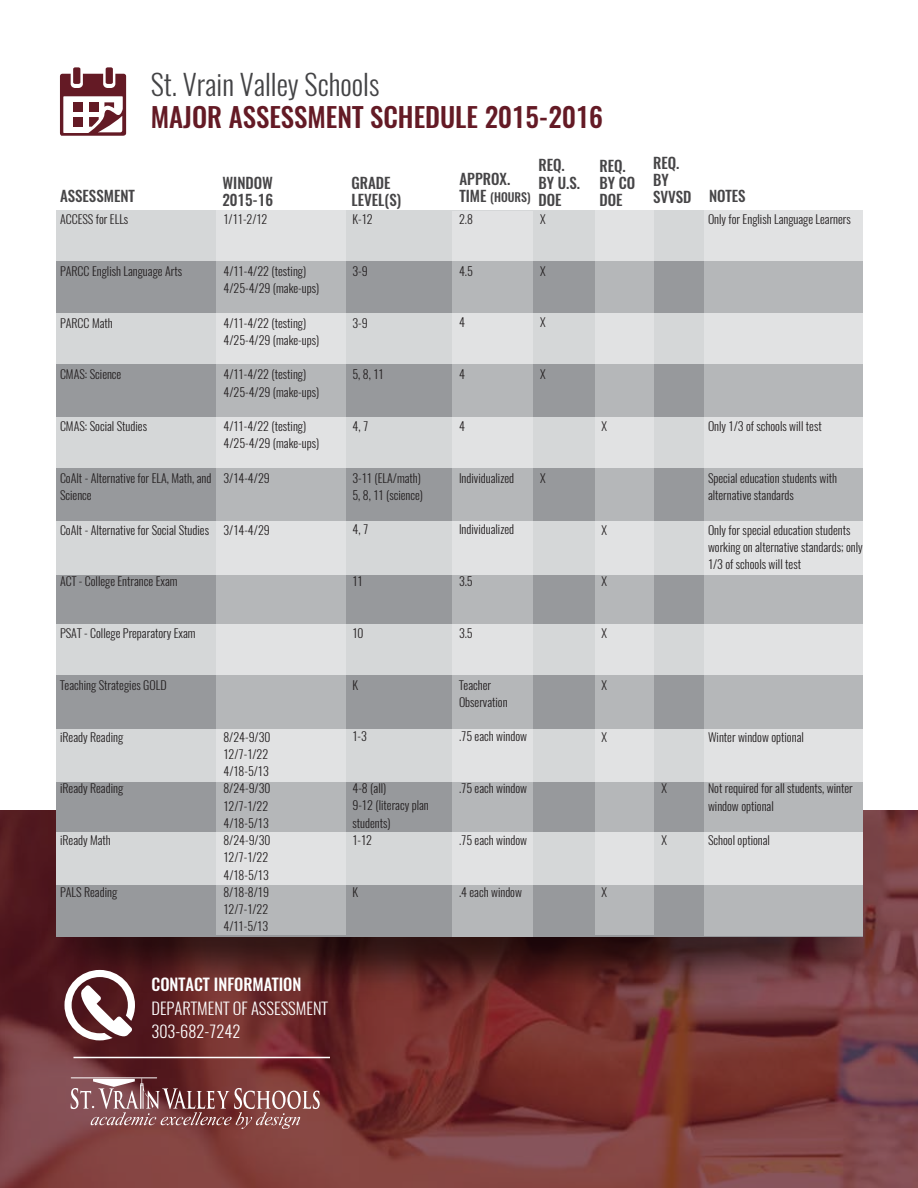
<style>
.page{position:relative;width:918px;height:1188px;background:#fff}
.page>*{position:absolute;margin:0;border:0;box-sizing:border-box;transform-origin:0 0}
.t1{font:300 28.5px "Oswald";color:#434345}
.t2{font:500 27px "Oswald";color:#641a25}
.t3{font:300 16.5px/23.7px "Oswald";color:#fff}
.t4{font:500 16.5px "Oswald";color:#fff}
.t5{font:500 15px/17.2px "Oswald";color:#464547}
.t6{font:300 12px/17.2px "Oswald";color:#231f20}
.t7{font:500 12px "Oswald";color:#464547}
.s1{font-size:15px}
</style>
<div class="page">
<img style="left:0;top:810px;width:918px;height:378px">
<img style="left:21px;top:864px;width:890px;height:149px">
<div style="left:56px;top:211px;width:807px;height:725px;background:#97999c"></div>
<div style="left:56px;top:211px;width:807px;height:50px;background:#d5d7d8"></div>
<div style="left:56px;top:313px;width:807px;height:51px;background:#d5d7d8"></div>
<div style="left:56px;top:418px;width:807px;height:50px;background:#d5d7d8"></div>
<div style="left:56px;top:521px;width:807px;height:54px;background:#d5d7d8"></div>
<div style="left:56px;top:625px;width:807px;height:50px;background:#d5d7d8"></div>
<div style="left:56px;top:729px;width:807px;height:52px;background:#d5d7d8"></div>
<div style="left:56px;top:832px;width:807px;height:52px;background:#d5d7d8"></div>
<svg style="left:217px;top:210px;width:129px;height:725px;fill:#e1e2e3"></svg>
<svg style="left:452px;top:211px;width:81px;height:726px;fill:#e1e2e3"></svg>
<svg style="left:596px;top:210px;width:58px;height:725px;fill:#e1e2e3"></svg>
<svg style="left:704px;top:210px;width:159px;height:726px;fill:#e1e2e3"></svg>
<hr style="left:71px;top:1077px;width:86px;height:1px;background:#fff">
<svg style="left:71px;top:1078px;width:249px;height:51px;background:#905d5d"></svg>
<hr style="left:74px;top:1057px;width:256px;height:1px;background:#fff">
<div style="left:73px;top:67px;width:7px;height:17px;background:#641a25;border-radius:2px"></div>
<div style="left:106px;top:67px;width:7px;height:17px;background:#641a25;border-radius:2px"></div>
<svg style="left:60px;top:74px;width:66px;height:62px"></svg>
<svg style="left:64px;top:970px;width:71px;height:70px"></svg>
<p class="t5" style="left:60px;top:188px;width:76px">ASSESSMENT</p>
<p class="t6" style="left:60px;top:211px;width:70px">ACCESS for ELLs</p>
<h1 class="t1" style="left:151px;top:65px;width:230px">St. Vrain Valley Schools</h1>
<h2 class="t2" style="left:151px;top:98px;width:454px">MAJOR ASSESSMENT SCHEDULE 2015-2016</h2>
<p class="t5" style="left:222px;top:174px;width:52px">WINDOW<br>2015-16</p>
<p class="t5" style="left:351px;top:175px;width:51px">GRADE<br>LEVEL(S)</p>
<p class="t5" style="left:459px;top:171px;width:52px">APPROX.</p>
<p class="t7" style="left:459px;top:189px;width:73px"><span class="s1">TIME</span> (HOURS)</p>
<p class="t6" style="left:224px;top:211px;width:45px">1/11-2/12</p>
<p class="t6" style="left:353px;top:211px;width:22px">K-12</p>
<p class="t6" style="left:459px;top:210px;width:15px">2.8</p>
<p class="t5" style="left:539px;top:157px;width:43px">REQ.<br>BY U.S.<br>DOE</p>
<p class="t5" style="left:600px;top:158px;width:37px">REQ.<br>BY CO<br>DOE</p>
<p class="t5" style="left:653px;top:155px;width:94px;line-height:16.8px">REQ.<br>BY<br>SVVSD NOTES</p>
<p class="t6" style="left:540px;top:210px;width:7px">X</p>
<p class="t6" style="left:708px;top:211px;width:144px">Only for English Language Learners</p>
<p class="t6" style="left:60px;top:263px;width:124px">PARCC English Language Arts</p>
<p class="t6" style="left:60px;top:314px;width:54px">PARCC Math</p>
<p class="t6" style="left:60px;top:366px;width:63px">CMAS: Science</p>
<p class="t6" style="left:60px;top:418px;width:89px">CMAS: Social Studies</p>
<p class="t6" style="left:60px;top:469px;width:153px">CoAlt - Alternative for ELA, Math, and<br>Science</p>
<p class="t6" style="left:60px;top:521px;width:151px">CoAlt - Alternative for Social Studies</p>
<p class="t6" style="left:224px;top:262px;width:97px">4/11-4/22 (testing)<br>4/25-4/29 (make-ups)</p>
<p class="t6" style="left:224px;top:314px;width:97px">4/11-4/22 (testing)<br>4/25-4/29 (make-ups)</p>
<p class="t6" style="left:224px;top:366px;width:97px">4/11-4/22 (testing)<br>4/25-4/29 (make-ups)</p>
<p class="t6" style="left:224px;top:418px;width:97px">4/11-4/22 (testing)<br>4/25-4/29 (make-ups)</p>
<p class="t6" style="left:224px;top:469px;width:48px">3/14-4/29</p>
<p class="t6" style="left:224px;top:521px;width:48px">3/14-4/29</p>
<p class="t6" style="left:60px;top:573px;width:119px">ACT - College Entrance Exam</p>
<p class="t6" style="left:60px;top:625px;width:137px">PSAT - College Preparatory Exam</p>
<p class="t6" style="left:60px;top:676px;width:108px">Teaching Strategies GOLD</p>
<p class="t6" style="left:60px;top:728px;width:65px">iReady Reading</p>
<p class="t6" style="left:60px;top:780px;width:65px">iReady Reading</p>
<p class="t6" style="left:60px;top:832px;width:52px">iReady Math</p>
<p class="t6" style="left:60px;top:883px;width:59px">PALS Reading</p>
<p class="t6" style="left:224px;top:728px;width:48px">8/24-9/30<br>12/7-1/22<br>4/18-5/13<br>8/24-9/30<br>12/7-1/22<br>4/18-5/13<br>8/24-9/30<br>12/7-1/22<br>4/18-5/13<br>8/18-8/19<br>12/7-1/22<br>4/11-5/13</p>
<h3 class="t4" style="left:152px;top:973px;width:152px">CONTACT INFORMATION</h3>
<h3 class="t3" style="left:152px;top:996px;width:178px">DEPARTMENT OF ASSESSMENT<br>303-682-7242</h3>
<p class="t6" style="left:353px;top:262px;width:17px">3-9</p>
<p class="t6" style="left:353px;top:314px;width:17px">3-9</p>
<p class="t6" style="left:353px;top:366px;width:33px">5, 8, 11</p>
<p class="t6" style="left:353px;top:418px;width:17px">4, 7</p>
<p class="t6" style="left:353px;top:469px;width:72px">3-11 (ELA/math)<br>5, 8, 11 (science)</p>
<p class="t6" style="left:353px;top:521px;width:17px">4, 7</p>
<p class="t6" style="left:353px;top:573px;width:12px">11</p>
<p class="t6" style="left:353px;top:625px;width:13px">10</p>
<p class="t6" style="left:353px;top:676px;width:7px">K</p>
<p class="t6" style="left:353px;top:728px;width:16px">1-3</p>
<p class="t6" style="left:353px;top:780px;width:78px">4-8 (all)<br>9-12 (literacy plan students)<br>1-12</p>
<p class="t6" style="left:353px;top:883px;width:7px">K</p>
<p class="t6" style="left:459px;top:262px;width:15px">4.5</p>
<p class="t6" style="left:540px;top:262px;width:7px">X</p>
<p class="t6" style="left:459px;top:314px;width:7px">4</p>
<p class="t6" style="left:540px;top:314px;width:7px">X</p>
<p class="t6" style="left:459px;top:366px;width:7px">4</p>
<p class="t6" style="left:540px;top:366px;width:7px">X</p>
<p class="t6" style="left:459px;top:417px;width:7px">4</p>
<p class="t6" style="left:459px;top:469px;width:57px">Individualized</p>
<p class="t6" style="left:540px;top:469px;width:7px">X</p>
<p class="t6" style="left:459px;top:521px;width:57px">Individualized</p>
<p class="t6" style="left:459px;top:573px;width:15px">3.5</p>
<p class="t6" style="left:459px;top:624px;width:15px">3.5</p>
<p class="t6" style="left:459px;top:676px;width:50px">Teacher<br>Observation</p>
<p class="t6" style="left:459px;top:728px;width:70px">.75 each window</p>
<p class="t6" style="left:459px;top:780px;width:70px">.75 each window</p>
<p class="t6" style="left:459px;top:831px;width:70px">.75 each window</p>
<p class="t6" style="left:459px;top:883px;width:64px">.4 each window</p>
<p class="t6" style="left:602px;top:418px;width:7px">X</p>
<p class="t6" style="left:602px;top:521px;width:7px">X</p>
<p class="t6" style="left:602px;top:573px;width:7px">X</p>
<p class="t6" style="left:602px;top:625px;width:7px">X</p>
<p class="t6" style="left:602px;top:676px;width:7px">X</p>
<p class="t6" style="left:602px;top:728px;width:7px">X</p>
<p class="t6" style="left:602px;top:883px;width:7px">X</p>
<p class="t6" style="left:708px;top:418px;width:115px">Only 1/3 of schools will test</p>
<p class="t6" style="left:708px;top:470px;width:131px">Special education students with alternative standards</p>
<p class="t6" style="left:708px;top:521px;width:156px">Only for special education students working on alternative standards; only<br>1/3 of schools will test</p>
<p class="t6" style="left:662px;top:780px;width:7px">X</p>
<p class="t6" style="left:662px;top:832px;width:7px">X</p>
<p class="t6" style="left:708px;top:728px;width:97px">Winter window optional</p>
<p class="t6" style="left:708px;top:780px;width:146px">Not required for all students, winter window optional</p>
<p class="t6" style="left:708px;top:832px;width:64px">School optional</p>
</div>
